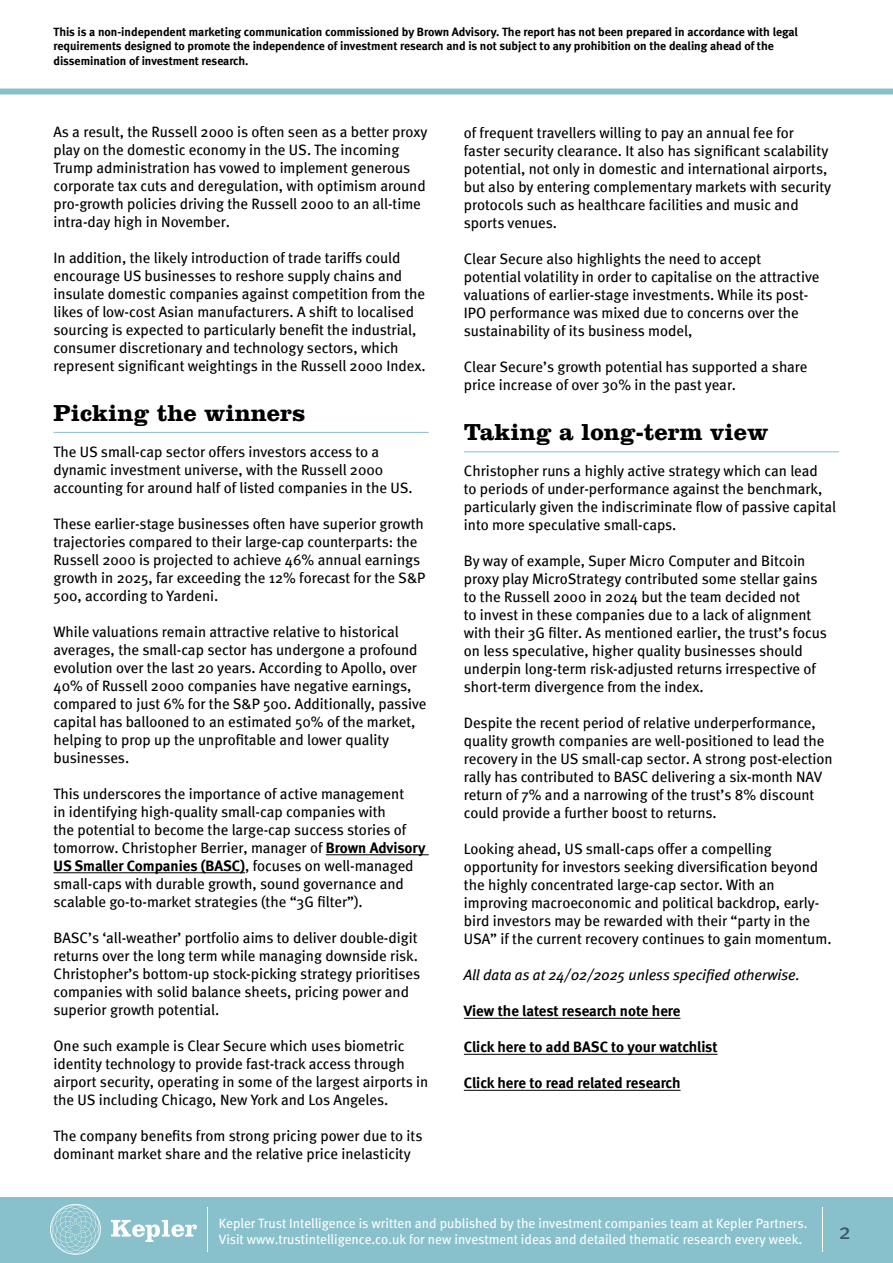
<style>
.page{position:relative;width:893px;height:1263px;background:#fff}
.page>*{position:absolute;margin:0;border:0;box-sizing:border-box;transform-origin:0 0}
.t1{font:700 24px "Clarendon LT Std";color:#000}
.t2{font:22.5px "Meta";color:#3d5864}
.t3{font:15px/18px "Meta";color:#000}
.t4{font:15px "Meta Bold LF";letter-spacing:-.005em;color:#000}
.t5{font:italic 15px "Meta";color:#000}
.t6{font:13.5px/16.2px "Meta";color:#fff}
.t7{font:12px/14.4px "Meta Bold LF";color:#000}
.s1{font-family:"Meta Bold LF"}
.s2{font-family:"Meta"}
</style>
<div class="page">
<div style="left:0;top:1197px;width:893px;height:66px;background:#88c0cb"></div>
<svg style="left:111px;top:1220px;width:86px;height:22px"></svg>
<svg style="left:50px;top:1204px;width:51px;height:51px"></svg>
<hr style="left:207px;top:1207px;width:1px;height:44px;background:#fff">
<div style="left:0;top:89px;width:893px;height:6px;background:#88c0cb"></div>
<hr style="left:822px;top:1207px;width:1px;height:44px;background:#fff">
<hr style="left:464px;top:451px;width:375px;height:1px;background:#88c0cb">
<hr style="left:464px;top:1018px;width:216px;height:1px;background:#000">
<hr style="left:464px;top:1054px;width:253px;height:1px;background:#000">
<hr style="left:464px;top:1090px;width:216px;height:1px;background:#000">
<hr style="left:53px;top:432px;width:376px;height:1px;background:#88c0cb">
<hr style="left:326px;top:854px;width:103px;height:1px;background:#000">
<hr style="left:53px;top:872px;width:192px;height:1px;background:#000">
<p class="t7" style="left:53px;top:24px;width:746px">This is a non-independent marketing communication commissioned by Brown Advisory. The report has not been prepared in accordance with legal requirements designed to promote the independence of investment research and is not subject to any prohibition on the dealing ahead of the dissemination of investment research.</p>
<p class="t3" style="left:53px;top:122px;width:375px">As a result, the Russell 2000 is often seen as a better proxy play on the domestic economy in the US. The incoming Trump administration has vowed to implement generous corporate tax cuts and deregulation, with optimism around pro-growth policies driving the Russell 2000 to an all-time intra-day high in November.</p>
<p class="t3" style="left:53px;top:248px;width:374px">In addition, the likely introduction of trade tariffs could encourage US businesses to reshore supply chains and insulate domestic companies against competition from the likes of low-cost Asian manufacturers. A shift to localised sourcing is expected to particularly benefit the industrial, consumer discretionary and technology sectors, which represent significant weightings in the Russell 2000 Index.</p>
<h1 class="t1" style="left:53px;top:398px;width:254px">Picking the winners</h1>
<p class="t3" style="left:53px;top:442px;width:361px">The US small-cap sector offers investors access to a dynamic investment universe, with the Russell 2000 accounting for around half of listed companies in the US.</p>
<p class="t3" style="left:53px;top:514px;width:373px">These earlier-stage businesses often have superior growth trajectories compared to their large-cap counterparts: the Russell 2000 is projected to achieve 46% annual earnings growth in 2025, far exceeding the 12% forecast for the S&amp;P 500, according to Yardeni.</p>
<p class="t3" style="left:53px;top:622px;width:375px">While valuations remain attractive relative to historical averages, the small-cap sector has undergone a profound evolution over the last 20 years. According to Apollo, over 40% of Russell 2000 companies have negative earnings, compared to just 6% for the S&amp;P 500. Additionally, passive capital has ballooned to an estimated 50% of the market, helping to prop up the unprofitable and lower quality businesses.</p>
<p class="t3" style="left:53px;top:784px;width:374px">This underscores the importance of active management<br>in identifying high-quality small-cap companies with<br>the potential to become the large-cap success stories of tomorrow. Christopher Berrier, manager of <span class="s1">Brown Advisory</span></p>
<p class="t4" style="left:53px;top:857px;width:362px">US Smaller Companies (BASC)<span class="s2">, focuses on well-managed</span></p>
<p class="t3" style="left:53px;top:874px;width:352px">small-caps with durable growth, sound governance and scalable go-to-market strategies (the “3G filter”).</p>
<p class="t3" style="left:53px;top:928px;width:368px">BASC’s ‘all-weather’ portfolio aims to deliver double-digit returns over the long term while managing downside risk.<br>Christopher’s bottom-up stock-picking strategy prioritises companies with solid balance sheets, pricing power and superior growth potential.</p>
<p class="t3" style="left:53px;top:1036px;width:376px">One such example is Clear Secure which uses biometric identity technology to provide fast-track access through airport security, operating in some of the largest airports in the US including Chicago, New York and Los Angeles.</p>
<p class="t3" style="left:53px;top:1126px;width:370px">The company benefits from strong pricing power due to its dominant market share and the relative price inelasticity</p>
<p class="t3" style="left:464px;top:124px;width:369px">of frequent travellers willing to pay an annual fee for faster security clearance. It also has significant scalability potential, not only in domestic and international airports, but also by entering complementary markets with security protocols such as healthcare facilities and music and sports venues.</p>
<p class="t3" style="left:464px;top:250px;width:357px">Clear Secure also highlights the need to accept potential volatility in order to capitalise on the attractive valuations of earlier-stage investments. While its post-IPO performance was mixed due to concerns over the sustainability of its business model,</p>
<p class="t3" style="left:464px;top:358px;width:345px">Clear Secure’s growth potential has supported a share price increase of over 30% in the past year.</p>
<h1 class="t1" style="left:464px;top:418px;width:306px">Taking a long-term view</h1>
<p class="t3" style="left:464px;top:462px;width:374px">Christopher runs a highly active strategy which can lead<br>to periods of under-performance against the benchmark, particularly given the indiscriminate flow of passive capital into more speculative small-caps.</p>
<p class="t3" style="left:464px;top:552px;width:365px">By way of example, Super Micro Computer and Bitcoin proxy play MicroStrategy contributed some stellar gains to the Russell 2000 in 2024 but the team decided not<br>to invest in these companies due to a lack of alignment with their 3G filter. As mentioned earlier, the trust’s focus on less speculative, higher quality businesses should underpin long-term risk-adjusted returns irrespective of short-term divergence from the index.</p>
<p class="t3" style="left:464px;top:714px;width:370px">Despite the recent period of relative underperformance, quality growth companies are well-positioned to lead the recovery in the US small-cap sector. A strong post-election rally has contributed to BASC delivering a six-month NAV return of 7% and a narrowing of the trust’s 8% discount could provide a further boost to returns.</p>
<p class="t3" style="left:464px;top:840px;width:369px">Looking ahead, US small-caps offer a compelling opportunity for investors seeking diversification beyond the highly concentrated large-cap sector. With an improving macroeconomic and political backdrop, early&shy;bird investors may be rewarded with their “party in the USA” if the current recovery continues to gain momentum.</p>
<p class="t5" style="left:464px;top:966px;width:338px">All data as at 24/02/2025 unless specified otherwise.</p>
<p class="t4" style="left:464px;top:1002px;width:218px">View the latest research note here</p>
<p class="t4" style="left:464px;top:1038px;width:255px">Click here to add BASC to your watchlist</p>
<p class="t4" style="left:464px;top:1074px;width:218px">Click here to read related research</p>
<p class="t6" style="left:219px;top:1214px;width:590px">Kepler Trust Intelligence is written and published by the investment companies team at Kepler Partners.<br>Visit www.trustintelligence.co.uk for new investment ideas and detailed thematic research every week.</p>
<h2 class="t2" style="left:839px;top:1218px;width:14px">2</h2>
</div>
